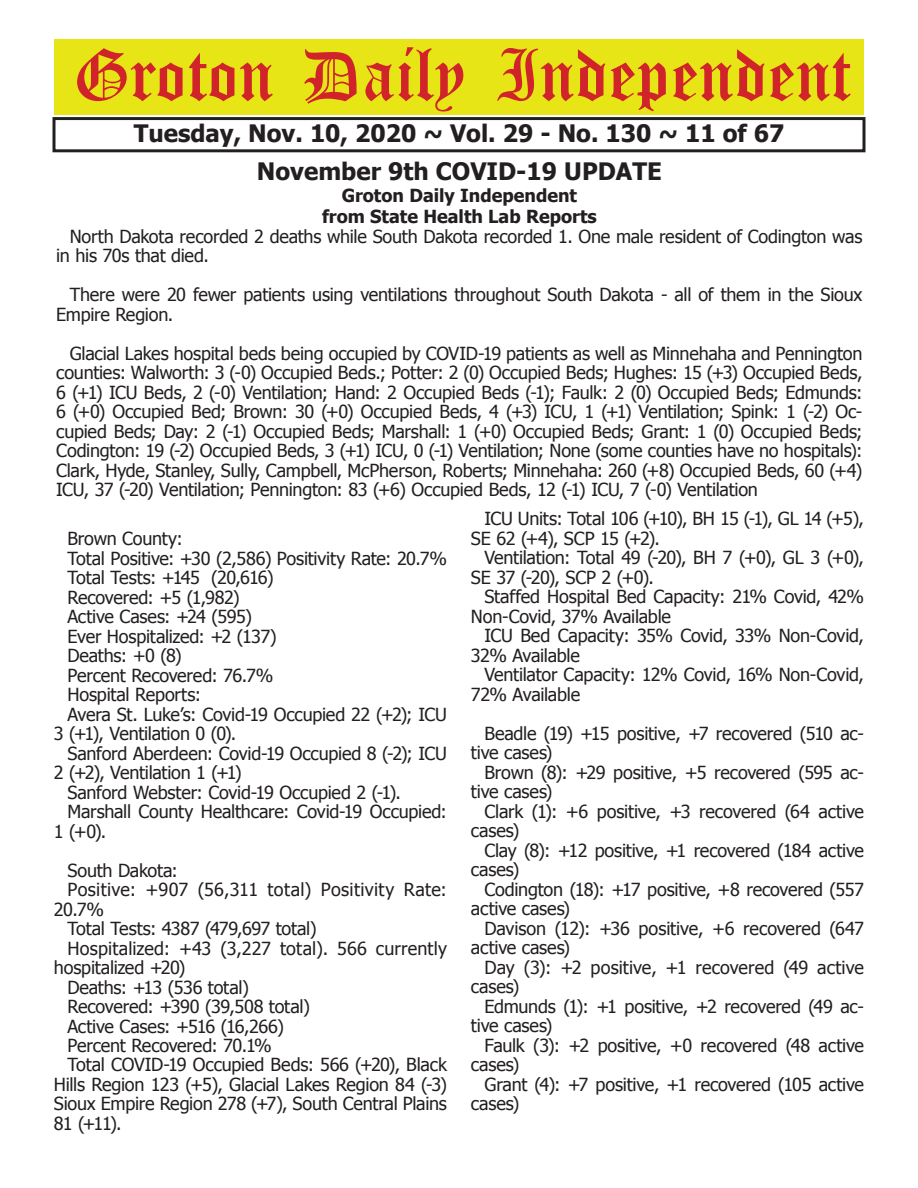
<style>
.page{position:relative;width:918px;height:1188px;background:#fff}
.page>*{position:absolute;margin:0;border:0;box-sizing:border-box;transform-origin:0 0}
.t1{font:54px "Old English Five";color:#d1232a}
.t2{font:700 24px "Tahoma";color:#231f20}
.t3{font:18px/19.5px "Tahoma";letter-spacing:-.01em;color:#231f20}
.t4{font:700 18px/21.6px "Tahoma";color:#231f20;text-align:center}
.t5{font:18px "Tahoma";letter-spacing:.02em;color:#231f20}
.t6{font:18px "Tahoma";letter-spacing:.01em;color:#231f20}
.t7{font:18px "Tahoma";letter-spacing:-.035em;color:#231f20}
</style>
<div class="page">
<div style="left:52px;top:117px;width:814px;height:35px;border:3px solid #231f20"></div>
<div style="left:54px;top:40px;width:810px;height:75px;background:#e7e515"></div>
<h1 class="t1" style="left:73px;top:50px;width:779px">Groton Daily Independent</h1>
<h2 class="t2" style="left:134px;top:116px;width:652px">Tuesday, Nov. 10, 2020 ~ Vol. 29 - No. 130 ~ 11 of 67</h2>
<h2 class="t2" style="left:257px;top:155px;width:406px">November 9th COVID-19 UPDATE</h2>
<p class="t4" style="left:322px;top:183px;width:276px">Groton Daily Independent from State Health Lab Reports</p>
<p class="t3" style="left:56px;top:226px;width:808px;text-indent:14px">North Dakota recorded 2 deaths while South Dakota recorded 1. One male resident of Codington was in his 70s that died.</p>
<p class="t3" style="left:56px;top:284px;width:808px;text-indent:14px">There were 20 fewer patients using ventilations throughout South Dakota - all of them in the Sioux<br>Empire Region.</p>
<p class="t3" style="left:56px;top:343px;width:808px;text-align:justify;text-indent:14px">Glacial Lakes hospital beds being occupied by COVID-19 patients as well as Minnehaha and Pennington counties: Walworth: 3 (-0) Occupied Beds.; Potter: 2 (0) Occupied Beds; Hughes: 15 (+3) Occupied Beds, 6 (+1) ICU Beds, 2 (-0) Ventilation; Hand: 2 Occupied Beds (-1); Faulk: 2 (0) Occupied Beds; Edmunds:<br>6 (+0) Occupied Bed; Brown: 30 (+0) Occupied Beds, 4 (+3) ICU, 1 (+1) Ventilation; Spink: 1 (-2) Oc&shy;cupied Beds; Day: 2 (-1) Occupied Beds; Marshall: 1 (+0) Occupied Beds; Grant: 1 (0) Occupied Beds; Codington: 19 (-2) Occupied Beds, 3 (+1) ICU, 0 (-1) Ventilation; None (some counties have no hospitals):<br>Clark, Hyde, Stanley, Sully, Campbell, McPherson, Roberts; Minnehaha: 260 (+8) Occupied Beds, 60 (+4)<br>ICU, 37 (-20) Ventilation; Pennington: 83 (+6) Occupied Beds, 12 (-1) ICU, 7 (-0) Ventilation</p>
<p class="t3" style="left:67px;top:528px;width:117px">Brown County:</p>
<p class="t3" style="left:67px;top:548px;width:381px">Total Positive: +30 (2,586) Positivity Rate: 20.7%</p>
<p class="t7" style="left:67px;top:566px;width:208px">Total Tests: +145 (20,616)</p>
<p class="t3" style="left:67px;top:587px;width:174px">Recovered: +5 (1,982)</p>
<p class="t3" style="left:67px;top:606px;width:186px">Active Cases: +24 (595)</p>
<p class="t3" style="left:67px;top:626px;width:211px">Ever Hospitalized: +2 (137)</p>
<p class="t3" style="left:67px;top:645px;width:116px">Deaths: +0 (8)</p>
<p class="t3" style="left:67px;top:664px;width:207px">Percent Recovered: 76.7%</p>
<p class="t3" style="left:67px;top:684px;width:135px">Hospital Reports:</p>
<p class="t3" style="left:67px;top:703px;width:381px">Avera St. Luke’s: Covid-19 Occupied 22 (+2); ICU</p>
<p class="t3" style="left:54px;top:723px;width:184px">3 (+1), Ventilation 0 (0).</p>
<p class="t3" style="left:67px;top:742px;width:381px">Sanford Aberdeen: Covid-19 Occupied 8 (-2); ICU</p>
<p class="t3" style="left:54px;top:762px;width:189px">2 (+2), Ventilation 1 (+1)</p>
<p class="t3" style="left:67px;top:781px;width:335px">Sanford Webster: Covid-19 Occupied 2 (-1).</p>
<p class="t3" style="left:67px;top:801px;width:381px">Marshall County Healthcare: Covid-19 Occupied:</p>
<p class="t3" style="left:54px;top:820px;width:54px">1 (+0).</p>
<p class="t3" style="left:67px;top:859px;width:112px">South Dakota:</p>
<p class="t5" style="left:67px;top:877px;width:381px">Positive: +907 (56,311 total) Positivity Rate:</p>
<p class="t3" style="left:54px;top:898px;width:51px">20.7%</p>
<p class="t3" style="left:67px;top:918px;width:251px">Total Tests: 4387 (479,697 total)</p>
<p class="t6" style="left:67px;top:936px;width:381px">Hospitalized: +43 (3,227 total). 566 currently</p>
<p class="t3" style="left:54px;top:957px;width:133px">hospitalized +20)</p>
<p class="t3" style="left:67px;top:976px;width:183px">Deaths: +13 (536 total)</p>
<p class="t3" style="left:67px;top:996px;width:244px">Recovered: +390 (39,508 total)</p>
<p class="t3" style="left:67px;top:1015px;width:218px">Active Cases: +516 (16,266)</p>
<p class="t3" style="left:67px;top:1035px;width:206px">Percent Recovered: 70.1%</p>
<p class="t3" style="left:67px;top:1054px;width:381px">Total COVID-19 Occupied Beds: 566 (+20), Black</p>
<p class="t3" style="left:54px;top:1074px;width:395px">Hills Region 123 (+5), Glacial Lakes Region 84 (-3)</p>
<p class="t3" style="left:54px;top:1093px;width:394px">Sioux Empire Region 278 (+7), South Central Plains</p>
<p class="t3" style="left:54px;top:1113px;width:69px">81 (+11).</p>
<p class="t3" style="left:471px;top:508px;width:395px;text-indent:14px">ICU Units: Total 106 (+10), BH 15 (-1), GL 14 (+5),<br>SE 62 (+4), SCP 15 (+2).</p>
<p class="t3" style="left:471px;top:547px;width:395px;text-indent:14px">Ventilation: Total 49 (-20), BH 7 (+0), GL 3 (+0),<br>SE 37 (-20), SCP 2 (+0).</p>
<p class="t3" style="left:471px;top:586px;width:395px;text-indent:14px">Staffed Hospital Bed Capacity: 21% Covid, 42%<br>Non-Covid, 37% Available</p>
<p class="t3" style="left:471px;top:625px;width:395px;text-indent:14px">ICU Bed Capacity: 35% Covid, 33% Non-Covid,<br>32% Available</p>
<p class="t3" style="left:471px;top:664px;width:395px;text-indent:14px">Ventilator Capacity: 12% Covid, 16% Non-Covid,<br>72% Available</p>
<p class="t3" style="left:471px;top:723px;width:394px;text-indent:14px">Beadle (19) +15 positive, +7 recovered (510 ac&shy;tive cases)</p>
<p class="t3" style="left:471px;top:762px;width:394px;text-indent:14px">Brown (8): +29 positive, +5 recovered (595 ac&shy;tive cases)</p>
<p class="t3" style="left:471px;top:801px;width:395px;text-indent:14px">Clark (1): +6 positive, +3 recovered (64 active cases)</p>
<p class="t3" style="left:471px;top:840px;width:395px;text-indent:14px">Clay (8): +12 positive, +1 recovered (184 active cases)</p>
<p class="t3" style="left:471px;top:879px;width:395px;text-indent:14px">Codington (18): +17 positive, +8 recovered (557 active cases)</p>
<p class="t3" style="left:471px;top:918px;width:395px;text-indent:14px">Davison (12): +36 positive, +6 recovered (647 active cases)</p>
<p class="t3" style="left:471px;top:957px;width:395px;text-indent:14px">Day (3): +2 positive, +1 recovered (49 active cases)</p>
<p class="t3" style="left:471px;top:996px;width:394px;text-indent:14px">Edmunds (1): +1 positive, +2 recovered (49 ac&shy;tive cases)</p>
<p class="t3" style="left:471px;top:1035px;width:395px;text-indent:14px">Faulk (3): +2 positive, +0 recovered (48 active cases)</p>
<p class="t3" style="left:471px;top:1074px;width:395px;text-indent:14px">Grant (4): +7 positive, +1 recovered (105 active cases)</p>
</div>
